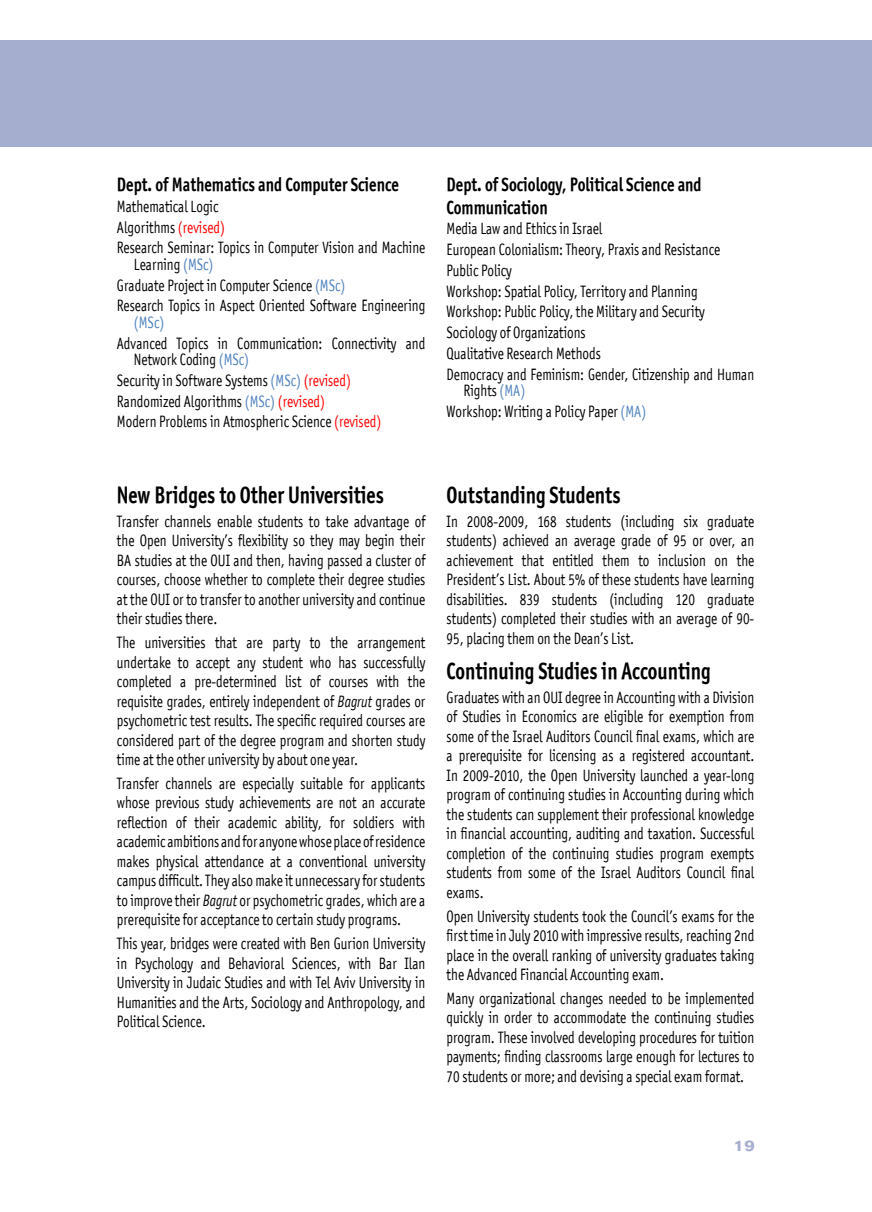
<style>
.page{position:relative;width:872px;height:1212px;background:#fff}
.page>*{position:absolute;margin:0;border:0;box-sizing:border-box;transform-origin:0 0}
.t1{font:24px "Officina Sans OSITCTT Bold";color:#000;scale:.8 1}
.t2{font:19.5px/22.5px "Officina Sans OSITCTT Bold";color:#000;scale:.8 1}
.t3{font:700 19.5px "MF Narkis Tam";color:#a6aecf}
.t4{font:16.5px/19.5px "Officina San ITC";color:#000;text-align:justify;scale:.8 1}
.t5{font:16.5px "Officina San ITC";color:#4f81bd;scale:.8 1}
.s1{color:#f00}
.s2{color:#4f81bd}
.s3{font-style:italic}
</style>
<div class="page">
<div style="left:0;top:41px;width:872px;height:106px;background:#a6aecf"></div>
<p class="t2" style="left:117px;top:173px;width:354px">Dept. of Mathematics and Computer Science</p>
<p class="t4" style="left:117px;top:196px;width:387px;line-height:20.7px;text-align:left">Mathematical Logic<br>Algorithms <span class="s1">(revised)<br></span>Research Seminar: Topics in Computer Vision and Machine</p>
<p class="t4" style="left:117px;top:254px;width:387px;line-height:20.7px;text-align:left;text-indent:17px">Learning <span class="s2">(MSc)<br></span>Graduate Project in Computer Science <span class="s2">(MSc)<br></span>Research Topics in Aspect Oriented Software Engineering</p>
<p class="t5" style="left:134px;top:313px;width:39px">(MSc)</p>
<p class="t4" style="left:134px;top:335px;width:366px;line-height:16.5px;text-indent:-17px">Advanced Topics in Communication: Connectivity and<br>Network Coding <span class="s2">(MSc)</span></p>
<p class="t4" style="left:117px;top:370px;width:332px;line-height:20.7px;text-align:left">Security in Software Systems <span class="s2">(MSc)</span> <span class="s1">(revised)<br></span>Randomized Algorithms <span class="s2">(MSc)</span> <span class="s1">(revised)<br></span>Modern Problems in Atmospheric Science <span class="s1">(revised)</span></p>
<p class="t2" style="left:446px;top:173px;width:320px">Dept. of Sociology, Political Science and<br>Communication</p>
<p class="t4" style="left:446px;top:218px;width:386px;line-height:20.7px;text-align:left">Media Law and Ethics in Israel<br>European Colonialism: Theory, Praxis and Resistance Public Policy<br>Workshop: Spatial Policy, Territory and Planning Workshop: Public Policy, the Military and Security Sociology of Organizations<br>Qualitative Research Methods<br>Democracy and Feminism: Gender, Citizenship and Human</p>
<p class="t4" style="left:446px;top:380px;width:251px;line-height:20.7px;text-indent:17px">Rights <span class="s2">(MA)<br></span>Workshop: Writing a Policy Paper <span class="s2">(MA)</span></p>
<h1 class="t1" style="left:117px;top:480px;width:335px">New Bridges to Other Universities</h1>
<p class="t4" style="left:117px;top:511px;width:387px">Transfer channels enable students to take advantage of the Open University’s flexibility so they may begin their BA studies at the OUI and then, having passed a cluster of courses, choose whether to complete their degree studies at the OUI or to transfer to another university and continue their studies there.</p>
<p class="t4" style="left:117px;top:632px;width:387px">The universities that are party to the arrangement undertake to accept any student who has successfully completed a pre-determined list of courses with the requisite grades, entirely independent of <span class="s3">Bagrut</span> grades or psychometric test results. The specific required courses are considered part of the degree program and shorten study time at the other university by about one year.</p>
<p class="t4" style="left:117px;top:773px;width:387px">Transfer channels are especially suitable for applicants whose previous study achievements are not an accurate reflection of their academic ability, for soldiers with academic ambitions and for anyone whose place of residence makes physical attendance at a conventional university campus difficult. They also make it unnecessary for students to improve their <span class="s3">Bagrut</span> or psychometric grades, which are a prerequisite for acceptance to certain study programs.</p>
<p class="t4" style="left:117px;top:934px;width:387px">This year, bridges were created with Ben Gurion University in Psychology and Behavioral Sciences, with Bar Ilan University in Judaic Studies and with Tel Aviv University in Humanities and the Arts, Sociology and Anthropology, and Political Science.</p>
<h1 class="t1" style="left:446px;top:480px;width:219px">Outstanding Students</h1>
<p class="t4" style="left:446px;top:511px;width:386px">In 2008-2009, 168 students (including six graduate students) achieved an average grade of 95 or over, an achievement that entitled them to inclusion on the President’s List. About 5% of these students have learning disabilities. 839 students (including 120 graduate students) completed their studies with an average of 90- 95, placing them on the Dean’s List.</p>
<h1 class="t1" style="left:446px;top:656px;width:332px">Continuing Studies in Accounting</h1>
<p class="t4" style="left:446px;top:687px;width:386px">Graduates with an OUI degree in Accounting with a Division of Studies in Economics are eligible for exemption from some of the Israel Auditors Council final exams, which are a prerequisite for licensing as a registered accountant.<br>In 2009-2010, the Open University launched a year-long program of continuing studies in Accounting during which the students can supplement their professional knowledge in financial accounting, auditing and taxation. Successful completion of the continuing studies program exempts students from some of the Israel Auditors Council final exams.</p>
<p class="t4" style="left:446px;top:906px;width:386px">Open University students took the Council’s exams for the first time in July 2010 with impressive results, reaching 2nd place in the overall ranking of university graduates taking the Advanced Financial Accounting exam.</p>
<p class="t4" style="left:446px;top:988px;width:386px">Many organizational changes needed to be implemented quickly in order to accommodate the continuing studies program. These involved developing procedures for tuition payments; finding classrooms large enough for lectures to 70 students or more; and devising a special exam format.</p>
<p class="t3" style="left:733px;top:1133px;width:23px">19</p>
</div>
